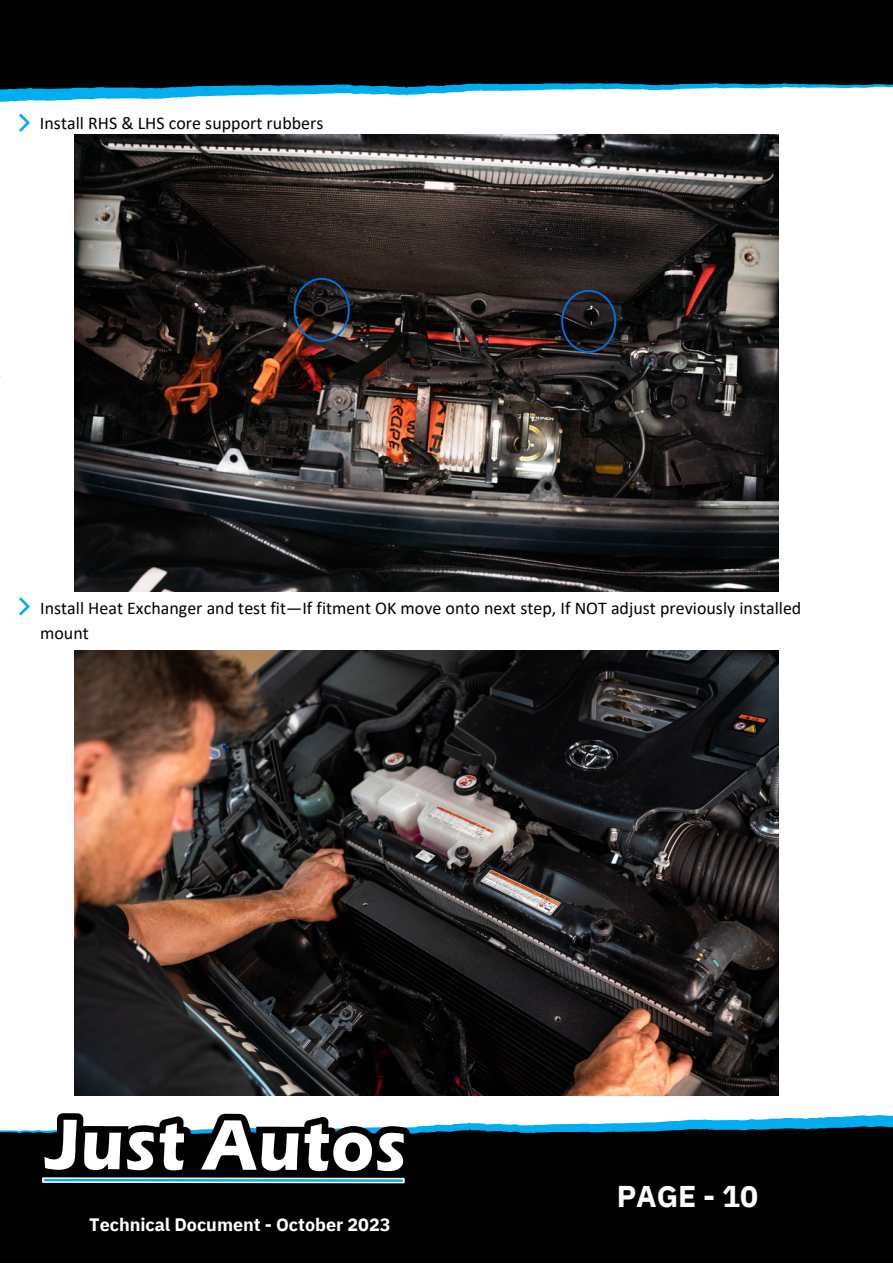
<style>
.page{position:relative;width:893px;height:1264px;background:#fff}
.page>*{position:absolute;margin:0;border:0;box-sizing:border-box;transform-origin:0 0}
.t1{font:700 30px "IBM Plex Sans";letter-spacing:-.005em;color:#fff}
.t2{font:700 18px "IBM Plex Sans";letter-spacing:-.005em;color:#fff}
.t3{font:17.85px/24.8px "Calibri";color:#000}
</style>
<div class="page">
<img style="left:75px;top:135px;width:703px;height:456px">
<img style="left:75px;top:650px;width:703px;height:445px">
<svg style="left:435px;top:1115px;width:457px;height:10px"></svg>
<div style="left:0;top:1125px;width:892px;height:137px;background:#000"></div>
<svg style="left:37px;top:1113px;width:373px;height:75px"></svg>
<svg style="left:0;top:92px;width:607px;height:10px"></svg>
<svg style="left:0;top:0;width:892px;height:92px;background:#040d11"></svg>
<svg style="left:19px;top:114px;width:11px;height:18px"></svg>
<svg style="left:19px;top:597px;width:11px;height:18px"></svg>
<div style="left:293px;top:278px;width:57px;height:64px;border:2px solid #006fde;border-radius:50%"></div>
<div style="left:561px;top:290px;width:55px;height:63px;border:2px solid #006fde;border-radius:50%"></div>
<p class="t3" style="left:40px;top:112px;width:285px">Install RHS &amp; LHS core support rubbers</p>
<p class="t3" style="left:40px;top:597px;width:762px">Install Heat Exchanger and test fit—If fitment OK move onto next step, If NOT adjust previously installed mount</p>
<p class="t2" style="left:89px;top:1212px;width:303px">Technical Document - October 2023</p>
<p class="t1" style="left:616px;top:1175px;width:143px">PAGE - 10</p>
</div>
